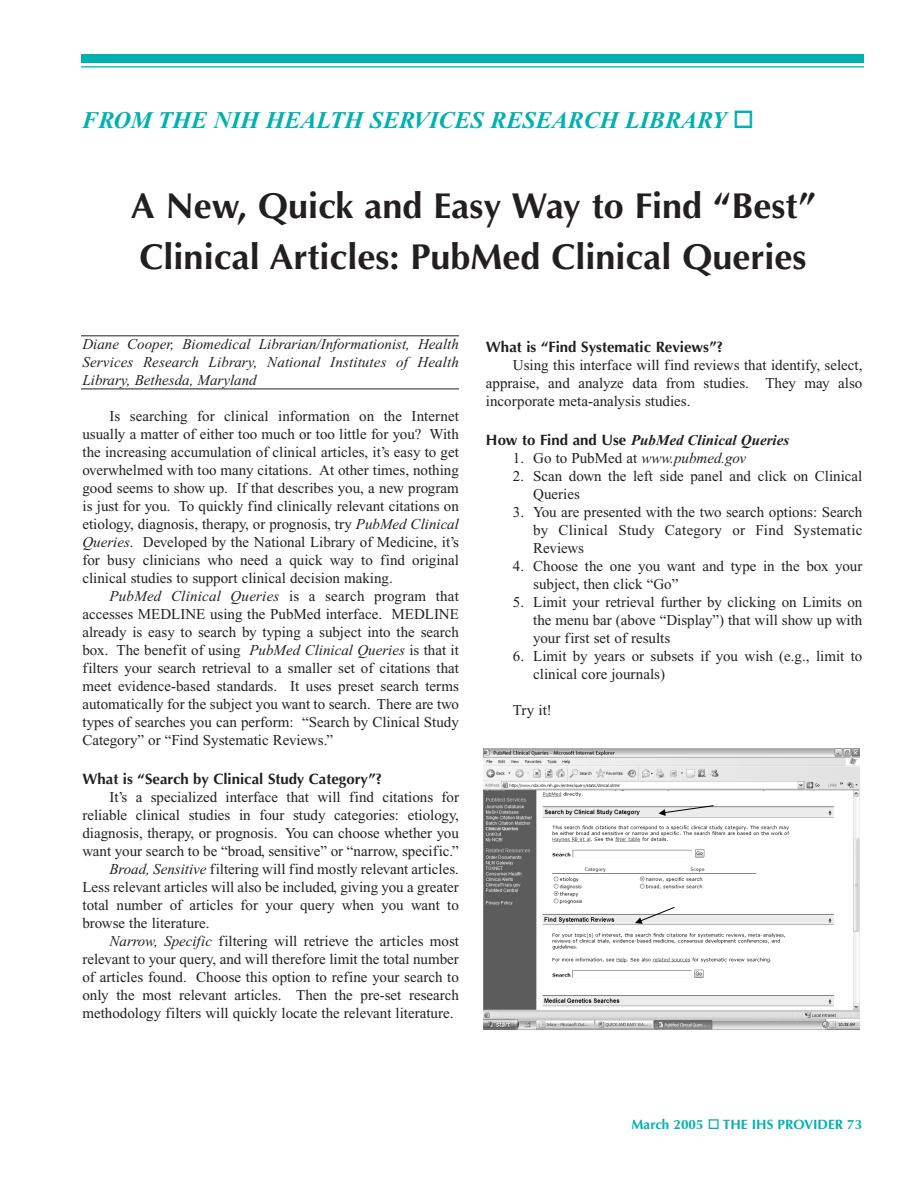
<style>
.page{position:relative;width:918px;height:1188px;background:#fff}
.page>*{position:absolute;margin:0;border:0;box-sizing:border-box;transform-origin:0 0}
.t1{font:700 36px/51.4px "Optima";color:#231f20}
.t2{font:italic 700 24px "Times New Roman";color:#00b1b0}
.t3{font:15px/18px "Times New Roman";color:#231f20;text-align:justify}
.t4{font:italic 15px/18px "Times New Roman";letter-spacing:.005em;color:#231f20;text-align:justify}
.t5{font:700 15px "Optima";color:#231f20}
.t6{font:italic 700 15px "Times New Roman";color:#231f20}
.t7{font:700 13.5px "Optima";color:#00b1b0}
.s1{font-style:italic}
.s2{font-family:"Optima";font-style:normal}
</style>
<div class="page">
<div style="left:81px;top:54px;width:783px;height:9px;background:#00b1b0"></div>
<hr style="left:81px;top:66px;width:783px;height:1px;background:#00b1b0">
<hr style="left:81px;top:335px;width:378px;height:1px;background:#231f20">
<hr style="left:81px;top:389px;width:378px;height:1px;background:#231f20">
<img style="left:483px;top:749px;width:376px;height:281px">
<svg style="left:659px;top:805px;width:55px;height:11px"></svg>
<svg style="left:635px;top:907px;width:40px;height:17px"></svg>
<h2 class="t2" style="left:82px;top:112px;width:645px">FROM THE NIH HEALTH SERVICES RESEARCH LIBRARY</h2>
<h1 class="t1" style="left:131px;top:183px;width:686px">A New, Quick and Easy Way to Find “Best”<br>Clinical Articles: PubMed Clinical Queries</h1>
<p class="t4" style="left:82px;top:336px;width:378px">Diane Cooper, Biomedical Librarian/Informationist, Health Services Research Library, National Institutes of Health Library, Bethesda, Maryland</p>
<p class="t3" style="left:82px;top:408px;width:378px;text-indent:27px">Is searching for clinical information on the Internet usually a matter of either too much or too little for you? With the increasing accumulation of clinical articles, it’s easy to get overwhelmed with too many citations. At other times, nothing good seems to show up. If that describes you, a new program is just for you. To quickly find clinically relevant citations on etiology, diagnosis, therapy, or prognosis, try <span class="s1">PubMed Clinical Queries</span>. Developed by the National Library of Medicine, it’s for busy clinicians who need a quick way to find original clinical studies to support clinical decision making.</p>
<p class="t3" style="left:82px;top:588px;width:378px;text-indent:27px"><span class="s1">PubMed Clinical Queries</span> is a search program that accesses MEDLINE using the PubMed interface. MEDLINE already is easy to search by typing a subject into the search box. The benefit of using <span class="s1">PubMed Clinical Queries</span> is that it filters your search retrieval to a smaller set of citations that meet evidence-based standards. It uses preset search terms automatically for the subject you want to search. There are two types of searches you can perform: “Search by Clinical Study Category” or “Find Systematic Reviews.”</p>
<p class="t5" style="left:82px;top:773px;width:301px">What is “Search by Clinical Study Category”?</p>
<p class="t3" style="left:109px;top:789px;width:351px">It’s a specialized interface that will find citations for</p>
<p class="t3" style="left:82px;top:807px;width:378px">reliable clinical studies in four study categories: etiology,</p>
<p class="t3" style="left:82px;top:825px;width:378px">diagnosis, therapy, or prognosis. You can choose whether you</p>
<p class="t3" style="left:82px;top:843px;width:378px">want your search to be “broad, sensitive” or “narrow, specific.”</p>
<p class="t3" style="left:109px;top:861px;width:351px"><span class="s1">Broad, Sensitive</span> filtering will find mostly relevant articles.</p>
<p class="t3" style="left:82px;top:879px;width:378px">Less relevant articles will also be included, giving you a greater</p>
<p class="t3" style="left:82px;top:897px;width:378px">total number of articles for your query when you want to</p>
<p class="t3" style="left:82px;top:915px;width:129px">browse the literature.</p>
<p class="t3" style="left:109px;top:933px;width:351px"><span class="s1">Narrow, Specific</span> filtering will retrieve the articles most</p>
<p class="t3" style="left:82px;top:951px;width:378px">relevant to your query, and will therefore limit the total number</p>
<p class="t3" style="left:82px;top:969px;width:378px">of articles found. Choose this option to refine your search to</p>
<p class="t3" style="left:82px;top:987px;width:378px">only the most relevant articles. Then the pre-set research</p>
<p class="t3" style="left:82px;top:1005px;width:373px">methodology filters will quickly locate the relevant literature.</p>
<p class="t5" style="left:486px;top:341px;width:239px">What is “Find Systematic Reviews”?</p>
<p class="t3" style="left:486px;top:357px;width:378px;text-indent:27px">Using this interface will find reviews that identify, select, appraise, and analyze data from studies. They may also incorporate meta-analysis studies.</p>
<p class="t6" style="left:486px;top:435px;width:305px"><span class="s2">How to Find and Use</span> PubMed Clinical Queries</p>
<p class="t3" style="left:513px;top:451px;width:235px">1. Go to PubMed at <span class="s1">www.pubmed.gov</span></p>
<p class="t3" style="left:533px;top:469px;width:331px;text-indent:-20px">2. Scan down the left side panel and click on Clinical<br>Queries</p>
<p class="t3" style="left:533px;top:505px;width:331px;text-indent:-20px">3. You are presented with the two search options: Search by Clinical Study Category or Find Systematic Reviews</p>
<p class="t3" style="left:533px;top:559px;width:331px;text-indent:-20px">4. Choose the one you want and type in the box your subject, then click “Go”</p>
<p class="t3" style="left:533px;top:595px;width:331px;text-indent:-20px">5. Limit your retrieval further by clicking on Limits on the menu bar (above “Display”) that will show up with your first set of results</p>
<p class="t3" style="left:533px;top:649px;width:331px;text-indent:-20px">6. Limit by years or subsets if you wish (e.g., limit to clinical core journals)</p>
<p class="t3" style="left:513px;top:703px;width:40px">Try it!</p>
<p class="t7" style="left:632px;top:1119px;width:73px">March 2005</p>
<p class="t7" style="left:723px;top:1119px;width:141px">THE IHS PROVIDER 73</p>
</div>
